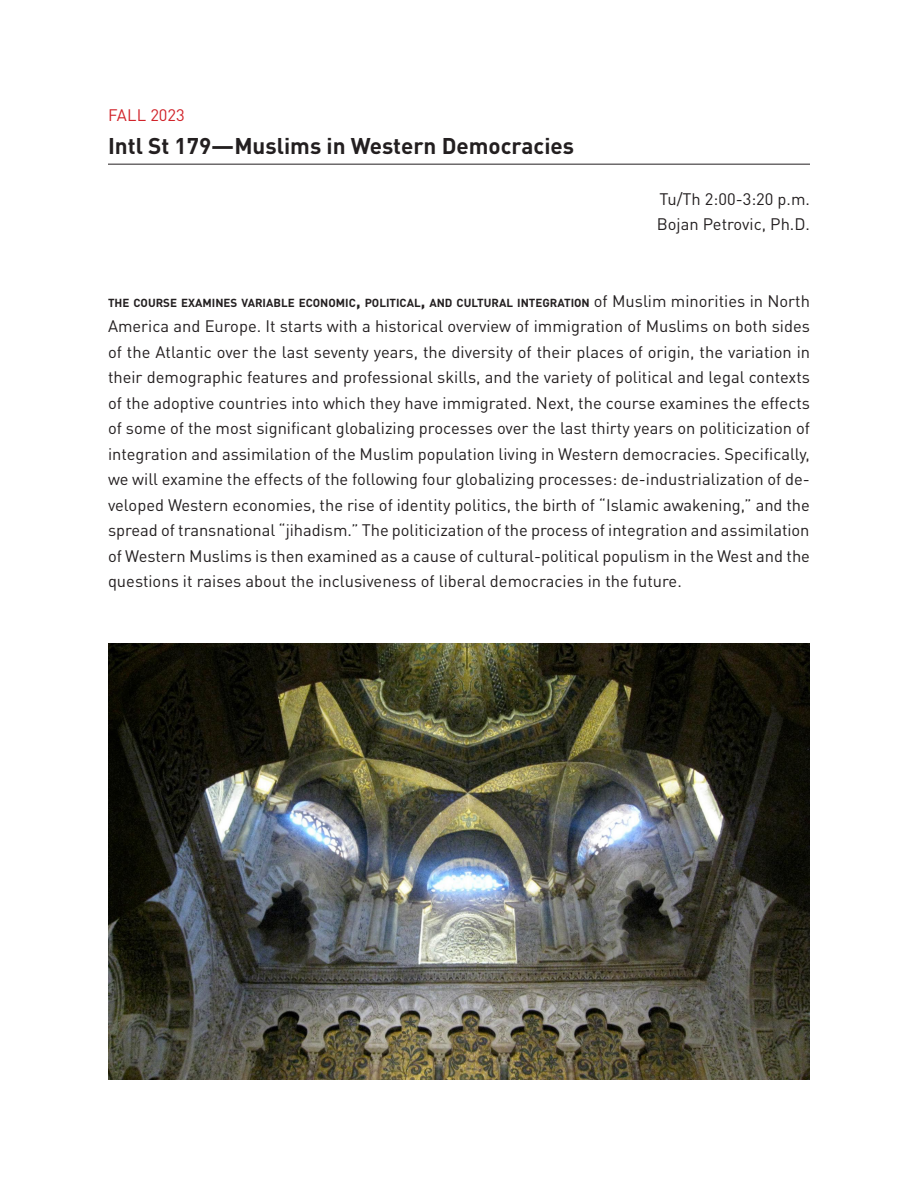
<style>
.page{position:relative;width:918px;height:1188px;background:#fff}
.page>*{position:absolute;margin:0;border:0;box-sizing:border-box;transform-origin:0 0}
.Course_Name{font:700 22.5px "DINOT";color:#231f20}
.Body_Text{font:16.5px/25.5px "DINOT";color:#231f20;text-align:justify}
.Body_Text-2{font:16.5px "DINOT";color:#d1232a}
.Body_Text-3{font:700 11.55px "DINOT";color:#231f20}
.s1{font-size:16.5px}
.s2{font-weight:400;font-size:16.5px}
</style>
<div class="page">
<hr style="left:108px;top:164px;width:702px;height:1px;background:#231f20">
<img style="left:108px;top:644px;width:702px;height:436px">
<p class="Body_Text-2" style="left:108px;top:104px;width:78px">FALL 2023</p>
<p class="Course_Name" style="left:108px;top:131px;width:468px">Intl St 179—Muslims in Western Democracies</p>
<p class="Body_Text" style="left:659px;top:186px;width:152px">Tu/Th 2:00-3:20 p.m.</p>
<p class="Body_Text" style="left:657px;top:211px;width:155px">Bojan Petrovic, Ph.D.</p>
<p class="Body_Text-3" style="left:108px;top:295px;width:703px">THE COURSE EXAMINES VARIABLE ECONOMIC<span class="s1">,</span> POLITICAL<span class="s1">,</span> AND CULTURAL INTEGRATION <span class="s2">of Muslim minorities in North</span></p>
<p class="Body_Text" style="left:108px;top:313px;width:704px">America and Europe. It starts with a historical overview of immigration of Muslims on both sides of the Atlantic over the last seventy years, the diversity of their places of origin, the variation in their demographic features and professional skills, and the variety of political and legal contexts of the adoptive countries into which they have immigrated. Next, the course examines the effects of some of the most significant globalizing processes over the last thirty years on politicization of integration and assimilation of the Muslim population living in Western democracies. Specifically, we will examine the effects of the following four globalizing processes: de-industrialization of de&shy;veloped Western economies, the rise of identity politics, the birth of “Islamic awakening,” and the spread of transnational “jihadism.” The politicization of the process of integration and assimilation of Western Muslims is then examined as a cause of cultural-political populism in the West and the questions it raises about the inclusiveness of liberal democracies in the future.</p>
</div>
